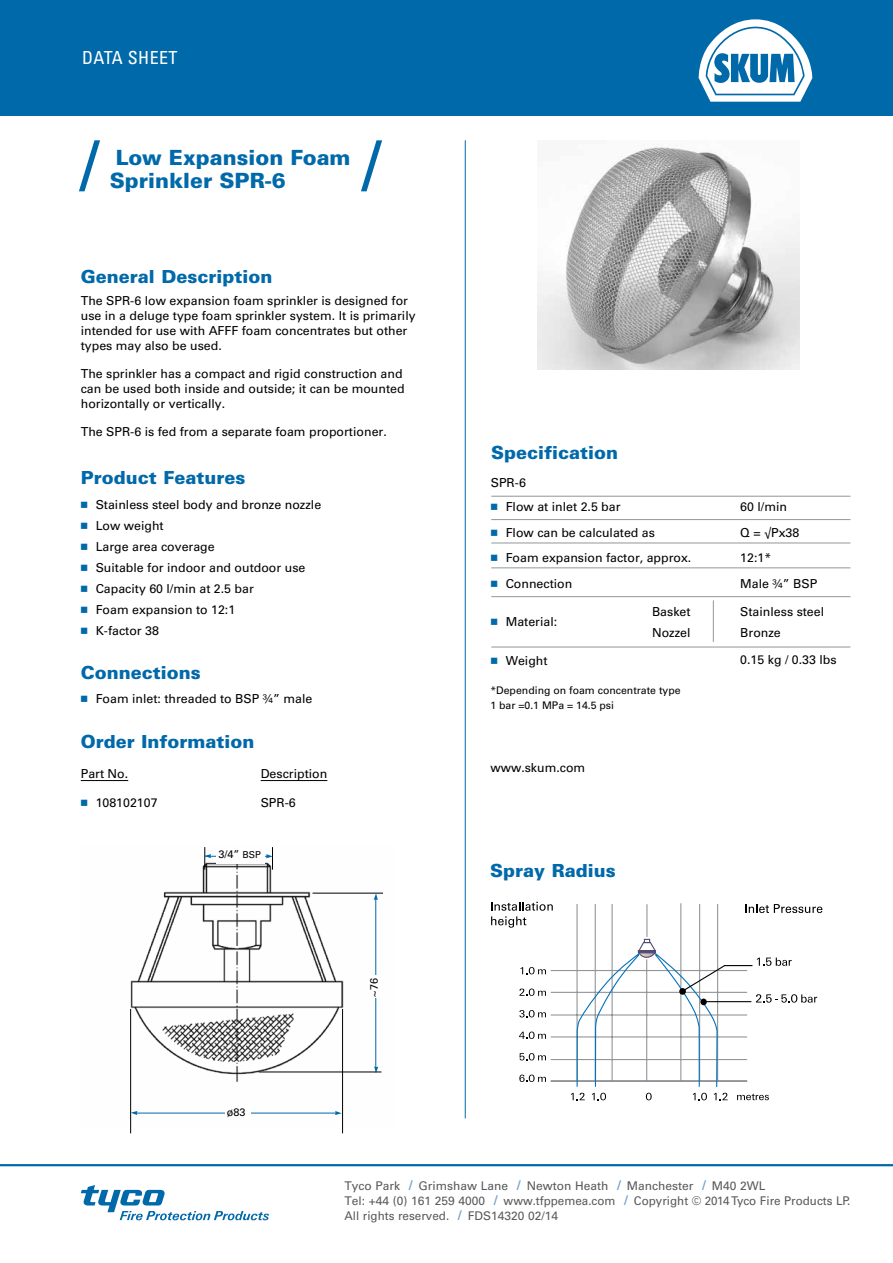
<style>
.page{position:relative;width:893px;height:1263px;background:#fff}
.page>*{position:absolute;margin:0;border:0;box-sizing:border-box;transform-origin:0 0}
.t1{font:900 21px/22.5px "Univers LT Std";color:#0069aa}
.t2{font:900 18px "Univers LT Std";color:#0069aa}
.t3{font:condensed 18px "Univers LT Std";letter-spacing:.025em;color:#fff}
.t4{font:12.3px/21px "Univers LT Std";color:#000}
.t5{font:12px/15px "Univers LT Std";color:#58595b}
.t6{font:10.8px "Univers LT Std";color:#000}
.t7{font:10.5px/14.5px "Univers LT Std";color:#000}
.s1{font-family:"Universal Newswith Comm Pi";color:#0069aa}
.s2{font-size:9.45px}
.s3{font-style:italic;font-size:13.5px;color:#75a1ce}
</style>
<div class="page">
<hr style="left:81px;top:780px;width:47px;height:1px;background:#000">
<hr style="left:261px;top:780px;width:66px;height:1px;background:#000">
<div style="left:0;top:0;width:893px;height:115px;background:#0069aa"></div>
<svg style="left:79px;top:140px;width:21px;height:51px"></svg>
<svg style="left:361px;top:140px;width:21px;height:51px"></svg>
<hr style="left:0;top:1164px;width:893px;height:2px;background:#0069aa">
<svg style="left:81px;top:1185px;width:188px;height:35px"></svg>
<hr style="left:465px;top:140px;width:1px;height:978px;background:#0069aa">
<svg style="left:698px;top:19px;width:114px;height:83px"></svg>
<img style="left:537px;top:144px;width:262px;height:226px">
<hr style="left:551px;top:970px;width:196px;height:1px;background:#939598">
<hr style="left:551px;top:1080px;width:196px;height:1px;background:#939598">
<hr style="left:551px;top:992px;width:196px;height:1px;background:#939598">
<hr style="left:551px;top:1014px;width:196px;height:1px;background:#939598">
<hr style="left:551px;top:1036px;width:196px;height:1px;background:#939598">
<hr style="left:551px;top:1059px;width:196px;height:1px;background:#939598">
<hr style="left:551px;top:1081px;width:196px;height:1px;background:#939598">
<svg style="left:491px;top:902px;width:62px;height:26px"></svg>
<svg style="left:520px;top:967px;width:26px;height:7px"></svg>
<svg style="left:519px;top:988px;width:27px;height:8px"></svg>
<svg style="left:519px;top:1010px;width:27px;height:7px"></svg>
<svg style="left:519px;top:1031px;width:27px;height:8px"></svg>
<svg style="left:520px;top:1053px;width:26px;height:7px"></svg>
<svg style="left:519px;top:1074px;width:27px;height:8px"></svg>
<svg style="left:571px;top:903px;width:251px;height:197px"></svg>
<div style="left:700px;top:998px;width:7px;height:7px;background:#000;border-radius:50%"></div>
<hr style="left:704px;top:1001px;width:47px;height:1px;background:#000">
<img style="left:130px;top:855px;width:254px;height:271px">
<svg style="left:374px;top:1066px;width:4px;height:7px"></svg>
<hr style="left:375px;top:897px;width:1px;height:172px;background:#0069aa">
<svg style="left:374px;top:894px;width:4px;height:6px"></svg>
<hr style="left:259px;top:1071px;width:122px;height:1px;background:#000">
<hr style="left:313px;top:893px;width:70px;height:1px;background:#000">
<hr style="left:205px;top:856px;width:65px;height:1px;background:#0069aa">
<svg style="left:266px;top:847px;width:7px;height:23px"></svg>
<div style="left:217px;top:848px;width:48px;height:16px;background:#fff"></div>
<svg style="left:204px;top:847px;width:7px;height:23px"></svg>
<div style="left:369px;top:975px;width:13px;height:23px;background:#fff"></div>
<hr style="left:130px;top:1009px;width:1px;height:124px;background:#000">
<hr style="left:342px;top:1009px;width:1px;height:124px;background:#000">
<hr style="left:136px;top:1113px;width:201px;height:1px;background:#0069aa">
<svg style="left:335px;top:1111px;width:7px;height:4px"></svg>
<div style="left:225px;top:1107px;width:26px;height:13px;background:#fff"></div>
<svg style="left:131px;top:1111px;width:6px;height:4px"></svg>
<svg style="left:491px;top:495px;width:360px;height:153px"></svg>
<hr style="left:491px;top:596px;width:359px;height:1px;background:#939598">
<hr style="left:491px;top:647px;width:359px;height:1px;background:#939598">
<hr style="left:491px;top:496px;width:359px;height:1px;background:#939598">
<hr style="left:491px;top:519px;width:359px;height:1px;background:#939598">
<hr style="left:491px;top:543px;width:359px;height:1px;background:#939598">
<hr style="left:491px;top:567px;width:359px;height:1px;background:#939598">
<hr style="left:713px;top:600px;width:1px;height:42px;background:#939598">
<h2 class="t3" style="left:82px;top:46px;width:97px">DATA SHEET</h2>
<h1 class="t1" style="left:110px;top:146px;width:242px">Low Expansion Foam<br>Sprinkler SPR-6</h1>
<h2 class="t2" style="left:81px;top:265px;width:193px">General Description</h2>
<p class="t4" style="left:81px;top:293px;width:336px;line-height:15px">The SPR-6 low expansion foam sprinkler is designed for use in a deluge type foam sprinkler system. It is primarily intended for use with AFFF foam concentrates but other types may also be used.</p>
<p class="t4" style="left:81px;top:366px;width:325px;line-height:15px">The sprinkler has a compact and rigid construction and can be used both inside and outside; it can be mounted horizontally or vertically.</p>
<p class="t4" style="left:81px;top:421px;width:307px">The SPR-6 is fed from a separate foam proportioner.</p>
<h2 class="t2" style="left:81px;top:467px;width:166px">Product Features</h2>
<p class="t4" style="left:81px;top:494px;width:242px"><span class="s1">n</span> Stainless steel body and bronze nozzle <span class="s1">n</span> Low weight<br><span class="s1">n</span> Large area coverage<br><span class="s1">n</span> Suitable for indoor and outdoor use<br><span class="s1">n</span> Capacity 60 l/min at 2.5 bar<br><span class="s1">n</span> Foam expansion to 12:1<br><span class="s1">n</span> K-factor 38</p>
<h2 class="t2" style="left:81px;top:661px;width:122px">Connections</h2>
<p class="t4" style="left:81px;top:688px;width:233px"><span class="s1">n</span> Foam inlet: threaded to BSP ¾” male</p>
<h2 class="t2" style="left:81px;top:730px;width:175px">Order Information</h2>
<p class="t4" style="left:81px;top:763px;width:49px">Part No.</p>
<p class="t4" style="left:261px;top:763px;width:68px">Description</p>
<p class="t4" style="left:81px;top:792px;width:78px"><span class="s1">n</span> 108102107</p>
<p class="t4" style="left:261px;top:792px;width:37px">SPR-6</p>
<p class="t6" style="left:218px;top:847px;width:44px">3/4” <span class="s2">BSP</span></p>
<p class="t6" style="left:227px;top:1106px;width:20px">ø83</p>
<p class="t6" style="left:368px;top:996px;width:20px;rotate:-90deg">~76</p>
<h2 class="t2" style="left:491px;top:442px;width:128px">Specification</h2>
<p class="t4" style="left:491px;top:471px;width:131px;line-height:24.2px">SPR-6<br><span class="s1">n</span> Flow at inlet 2.5 bar</p>
<p class="t4" style="left:740px;top:496px;width:48px">60 l/min</p>
<p class="t4" style="left:491px;top:522px;width:166px"><span class="s1">n</span> Flow can be calculated as</p>
<p class="t4" style="left:740px;top:522px;width:61px">Q = √Px38</p>
<p class="t4" style="left:491px;top:548px;width:202px"><span class="s1">n</span> Foam expansion factor, approx.</p>
<p class="t4" style="left:740px;top:547px;width:32px">12:1*</p>
<p class="t4" style="left:491px;top:573px;width:83px"><span class="s1">n</span> Connection</p>
<p class="t4" style="left:740px;top:573px;width:79px">Male ¾” BSP</p>
<p class="t4" style="left:491px;top:611px;width:68px"><span class="s1">n</span> Material:</p>
<p class="t4" style="left:652px;top:601px;width:40px">Basket<br>Nozzel</p>
<p class="t4" style="left:740px;top:601px;width:85px">Stainless steel<br>Bronze</p>
<p class="t4" style="left:491px;top:650px;width:58px"><span class="s1">n</span> Weight</p>
<p class="t4" style="left:740px;top:649px;width:98px">0.15 kg / 0.33 lbs</p>
<p class="t7" style="left:490px;top:683px;width:192px">*Depending on foam concentrate type<br>1 bar =0.1 MPa = 14.5 psi</p>
<p class="t4" style="left:490px;top:757px;width:96px">www.skum.com</p>
<h2 class="t2" style="left:490px;top:859px;width:127px">Spray Radius</h2>
<p class="t5" style="left:344px;top:1178px;width:507px">Tyco Park <span class="s3">l</span> Grimshaw Lane <span class="s3">l</span> Newton Heath <span class="s3">l</span> Manchester <span class="s3">l</span> M40 2WL<br>Tel: +44 (0) 161 259 4000 <span class="s3">l</span> www.tfppemea.com <span class="s3">l</span> Copyright © 2014 Tyco Fire Products LP.<br>All rights reserved. <span class="s3">l</span> FDS14320 02/14</p>
</div>
